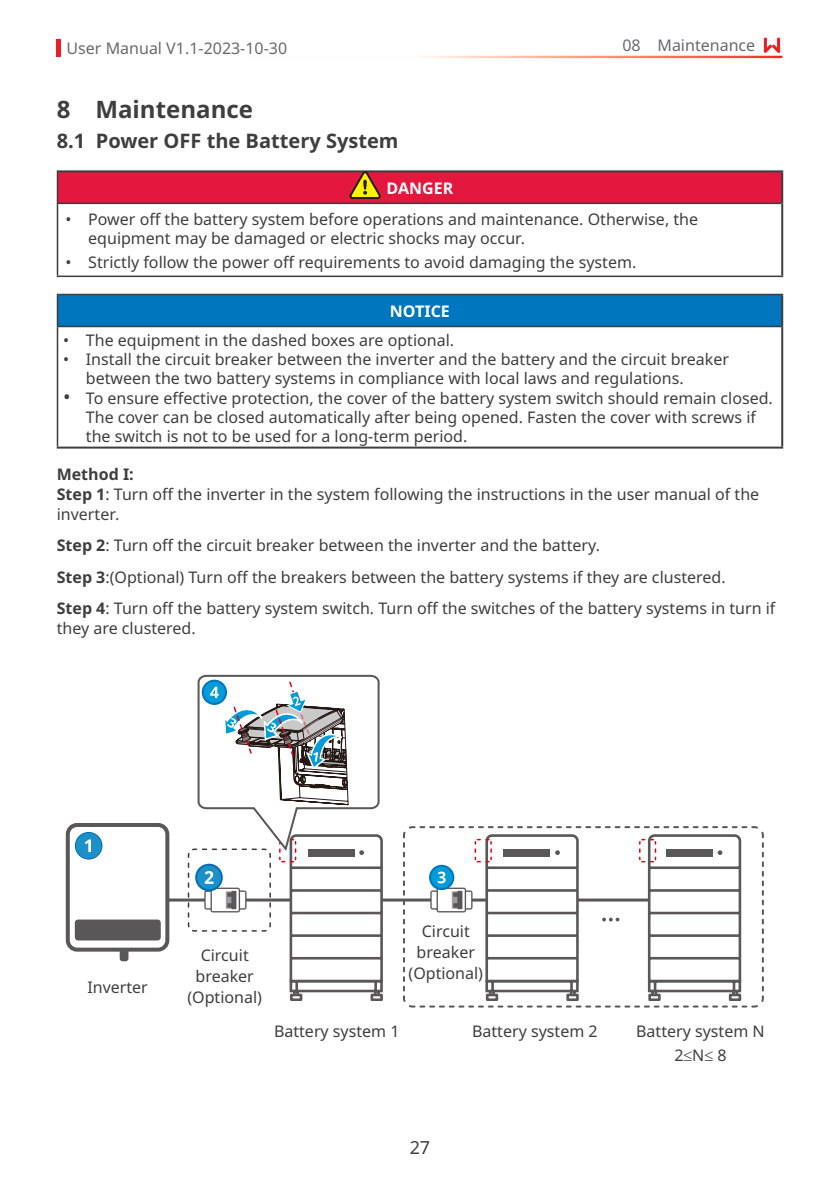
<style>
.page{position:relative;width:840px;height:1191px;background:#fff}
.page>*{position:absolute;margin:0;border:0;box-sizing:border-box;transform-origin:0 0}
.一级标题{font:700 24px "Noto Sans";color:#3e3e3f}
.二级标题{font:700 20px "Noto Sans";color:#3e3e3f}
.t1{font:18px "Noto Sans";color:#3e3e3f}
.目录样式5{font:16px/19.2px "Noto Sans";color:#3e3e3f}
.节{font:16px/20.8px "Noto Sans";color:#3e3e3f;text-align:center}
.t2{font:16px "Noto Sans";color:#69696c}
.t3{font:700 16px "Noto Sans";color:#fff}
.t4{font:700 16px "Noto Sans";color:#3e3e3f}
.s1{font-size:20px}
.s2{font-weight:700}
</style>
<div class="page">
<hr style="left:57px;top:39px;width:4px;height:18px;background:#ee1d23">
<svg style="left:763px;top:37px;width:16px;height:16px"></svg>
<div style="left:57px;top:171px;width:724px;height:32px;background:#e4183e"></div>
<hr style="left:57px;top:170px;width:725px;height:2px;background:#3e3e3f">
<hr style="left:780px;top:172px;width:2px;height:31px;background:#3e3e3f">
<hr style="left:780px;top:203px;width:2px;height:72px;background:#3e3e3f">
<hr style="left:57px;top:172px;width:1px;height:31px;background:#3e3e3f">
<hr style="left:57px;top:203px;width:723px;height:1px;background:#3e3e3f">
<hr style="left:57px;top:204px;width:1px;height:71px;background:#3e3e3f">
<hr style="left:57px;top:275px;width:725px;height:2px;background:#3e3e3f">
<svg style="left:347px;top:170px;width:34px;height:29px"></svg>
<svg style="left:402px;top:826px;width:362px;height:182px"></svg>
<hr style="left:167px;top:898px;width:481px;height:3px;background:#595757">
<div style="left:66px;top:823px;width:103px;height:128px;border:4px solid #595757;border-radius:9px"></div>
<div style="left:75px;top:919px;width:86px;height:21px;background:#595757;border-radius:3px"></div>
<div style="left:120px;top:948px;width:8px;height:13px;background:#595757;border-radius:3px"></div>
<div style="left:75px;top:832px;width:27px;height:27px;border:2px solid #056eb3;border-radius:50%"></div>
<div style="left:76px;top:833px;width:25px;height:25px;background:#1c91c9;border-radius:50%"></div>
<svg style="left:85px;top:839px;width:6px;height:13px"></svg>
<div style="left:370px;top:993px;width:12px;height:8px;border:3px solid #595757"></div>
<div style="left:290px;top:993px;width:12px;height:8px;border:3px solid #595757"></div>
<div style="left:566px;top:993px;width:12px;height:8px;border:3px solid #595757"></div>
<div style="left:485px;top:993px;width:13px;height:8px;border:3px solid #595757"></div>
<div style="left:728px;top:993px;width:12px;height:8px;border:3px solid #595757"></div>
<div style="left:648px;top:993px;width:12px;height:8px;border:3px solid #595757"></div>
<svg style="left:420px;top:826px;width:328px;height:173px"></svg>
<svg style="left:187px;top:674px;width:197px;height:323px"></svg>
<div style="left:57px;top:294px;width:724px;height:32px;background:#0076be"></div>
<hr style="left:57px;top:294px;width:725px;height:1px;background:#3e3e3f">
<hr style="left:57px;top:295px;width:1px;height:31px;background:#3e3e3f">
<hr style="left:57px;top:326px;width:723px;height:1px;background:#3e3e3f">
<hr style="left:57px;top:327px;width:1px;height:119px;background:#3e3e3f">
<hr style="left:780px;top:295px;width:2px;height:31px;background:#3e3e3f">
<hr style="left:780px;top:326px;width:2px;height:120px;background:#3e3e3f">
<hr style="left:57px;top:446px;width:725px;height:2px;background:#3e3e3f">
<p class="t2" style="left:66px;top:37px;width:222px">User Manual V1.1-2023-10-30</p>
<p class="t2" style="left:622px;top:34px;width:134px">08 Maintenance</p>
<p class="一级标题" style="left:57px;top:92px;width:198px">8 Maintenance</p>
<p class="二级标题" style="left:57px;top:126px;width:343px">8.1 Power OFF the Battery System</p>
<p class="t3" style="left:386px;top:177px;width:68px">DANGER</p>
<p class="目录样式5" style="left:88px;top:210px;width:611px;text-indent:-23px">• Power off the battery system before operations and maintenance. Otherwise, the equipment may be damaged or electric shocks may occur.</p>
<p class="目录样式5" style="left:65px;top:253px;width:572px">• Strictly follow the power off requirements to avoid damaging the system.</p>
<p class="t3" style="left:389px;top:300px;width:61px">NOTICE</p>
<p class="目录样式5" style="left:63px;top:331px;width:392px">• The equipment in the dashed boxes are optional.</p>
<p class="目录样式5" style="left:86px;top:350px;width:644px;text-indent:-23px">• Install the circuit breaker between the inverter and the battery and the circuit breaker between the two battery systems in compliance with local laws and regulations.</p>
<p class="目录样式5" style="left:86px;top:388px;width:688px;text-indent:-23px"><span class="s1">•</span> To ensure effective protection, the cover of the battery system switch should remain closed.<br>The cover can be closed automatically after being opened. Fasten the cover with screws if the switch is not to be used for a long-term period.</p>
<p class="t4" style="left:57px;top:463px;width:78px">Method I:</p>
<p class="目录样式5" style="left:57px;top:484px;width:703px;line-height:20px"><span class="s2">Step 1</span>: Turn off the inverter in the system following the instructions in the user manual of the inverter.</p>
<p class="目录样式5" style="left:57px;top:536px;width:544px"><span class="s2">Step 2</span>: Turn off the circuit breaker between the inverter and the battery.</p>
<p class="目录样式5" style="left:57px;top:568px;width:670px"><span class="s2">Step 3</span>:(Optional) Turn off the breakers between the battery systems if they are clustered.</p>
<p class="目录样式5" style="left:57px;top:598px;width:719px;line-height:20px"><span class="s2">Step 4</span>: Turn off the battery system switch. Turn off the switches of the battery systems in turn if they are clustered.</p>
<p class="节" style="left:87px;top:977px;width:62px">Inverter</p>
<p class="节" style="left:195px;top:945px;width:60px">Circuit breaker</p>
<p class="节" style="left:187px;top:987px;width:76px">(Optional)</p>
<p class="节" style="left:416px;top:921px;width:60px">Circuit breaker</p>
<p class="节" style="left:408px;top:963px;width:76px">(Optional)</p>
<p class="目录样式5" style="left:274px;top:1021px;width:127px">Battery system 1</p>
<p class="目录样式5" style="left:472px;top:1021px;width:127px">Battery system 2</p>
<p class="目录样式5" style="left:635px;top:1021px;width:130px">Battery system N</p>
<p class="目录样式5" style="left:674px;top:1045px;width:54px">2≤N≤ 8</p>
<p class="t1" style="left:409px;top:1134px;width:22px">27</p>
</div>
